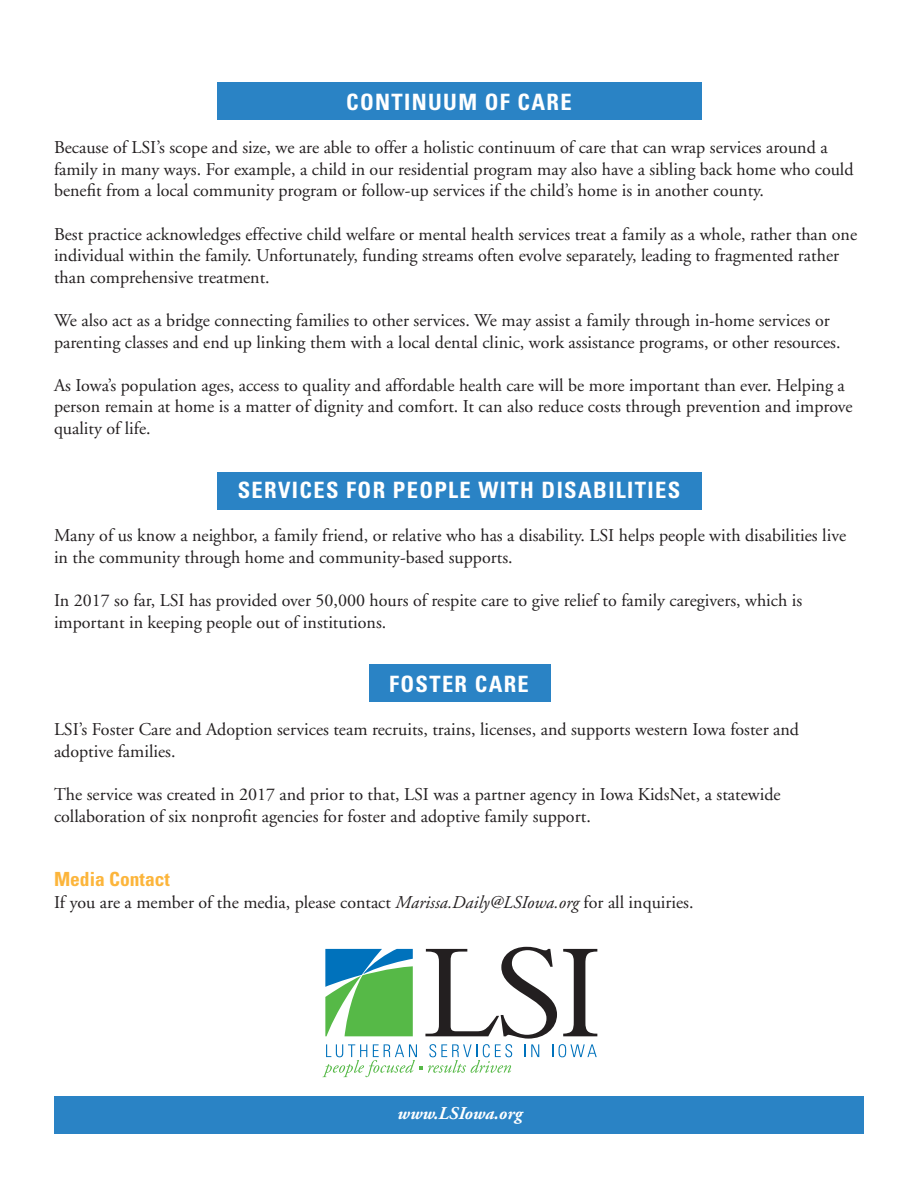
<style>
.page{position:relative;width:918px;height:1188px;background:#fff}
.page>*{position:absolute;margin:0;border:0;box-sizing:border-box;transform-origin:0 0}
.t1{font:700 condensed 22.5px "Univers";letter-spacing:.06em;color:#fff}
.t2{font:700 condensed 19.5px "Univers";color:#fcb53b}
.t3{font:18px/21.6px "Adobe Garamond";color:#231f20}
.t4{font:italic 700 18px "Adobe Garamond";color:#fff}
.s1{font-style:italic}
</style>
<div class="page">
<div style="left:218px;top:472px;width:484px;height:38px;background:#2a83c5"></div>
<div style="left:369px;top:664px;width:182px;height:38px;background:#2a83c5"></div>
<div style="left:218px;top:82px;width:484px;height:38px;background:#2a83c5"></div>
<div style="left:54px;top:1096px;width:810px;height:38px;background:#2a83c5"></div>
<svg style="left:322px;top:947px;width:275px;height:130px"></svg>
<p class="t1" style="left:346px;top:88px;width:227px">CONTINUUM OF CARE</p>
<p class="t3" style="left:54px;top:137px;width:801px">Because of LSI’s scope and size, we are able to offer a holistic continuum of care that can wrap services around a family in many ways. For example, a child in our residential program may also have a sibling back home who could benefit from a local community program or follow-up services if the child’s home is in another county.</p>
<p class="t3" style="left:54px;top:223px;width:805px">Best practice acknowledges effective child welfare or mental health services treat a family as a whole, rather than one individual within the family. Unfortunately, funding streams often evolve separately, leading to fragmented rather than comprehensive treatment.</p>
<p class="t3" style="left:54px;top:310px;width:788px">We also act as a bridge connecting families to other services. We may assist a family through in-home services or parenting classes and end up linking them with a local dental clinic, work assistance programs, or other resources.</p>
<p class="t3" style="left:54px;top:375px;width:800px">As Iowa’s population ages, access to quality and affordable health care will be more important than ever. Helping a person remain at home is a matter of dignity and comfort. It can also reduce costs through prevention and improve quality of life.</p>
<p class="t1" style="left:238px;top:476px;width:444px">SERVICES FOR PEOPLE WITH DISABILITIES</p>
<p class="t3" style="left:54px;top:525px;width:794px">Many of us know a neighbor, a family friend, or relative who has a disability. LSI helps people with disabilities live in the community through home and community-based supports.</p>
<p class="t3" style="left:54px;top:590px;width:750px">In 2017 so far, LSI has provided over 50,000 hours of respite care to give relief to family caregivers, which is important in keeping people out of institutions.</p>
<p class="t1" style="left:389px;top:670px;width:141px">FOSTER CARE</p>
<p class="t3" style="left:54px;top:719px;width:747px">LSI’s Foster Care and Adoption services team recruits, trains, licenses, and supports western Iowa foster and adoptive families.</p>
<p class="t3" style="left:54px;top:784px;width:728px">The service was created in 2017 and prior to that, LSI was a partner agency in Iowa KidsNet, a statewide collaboration of six nonprofit agencies for foster and adoptive family support.</p>
<p class="t2" style="left:54px;top:867px;width:117px">Media Contact</p>
<p class="t3" style="left:54px;top:892px;width:641px">If you are a member of the media, please contact <span class="s1">Marissa.Daily@LSIowa.org</span> for all inquiries.</p>
<p class="t4" style="left:398px;top:1103px;width:126px">www.LSIowa.org</p>
</div>
